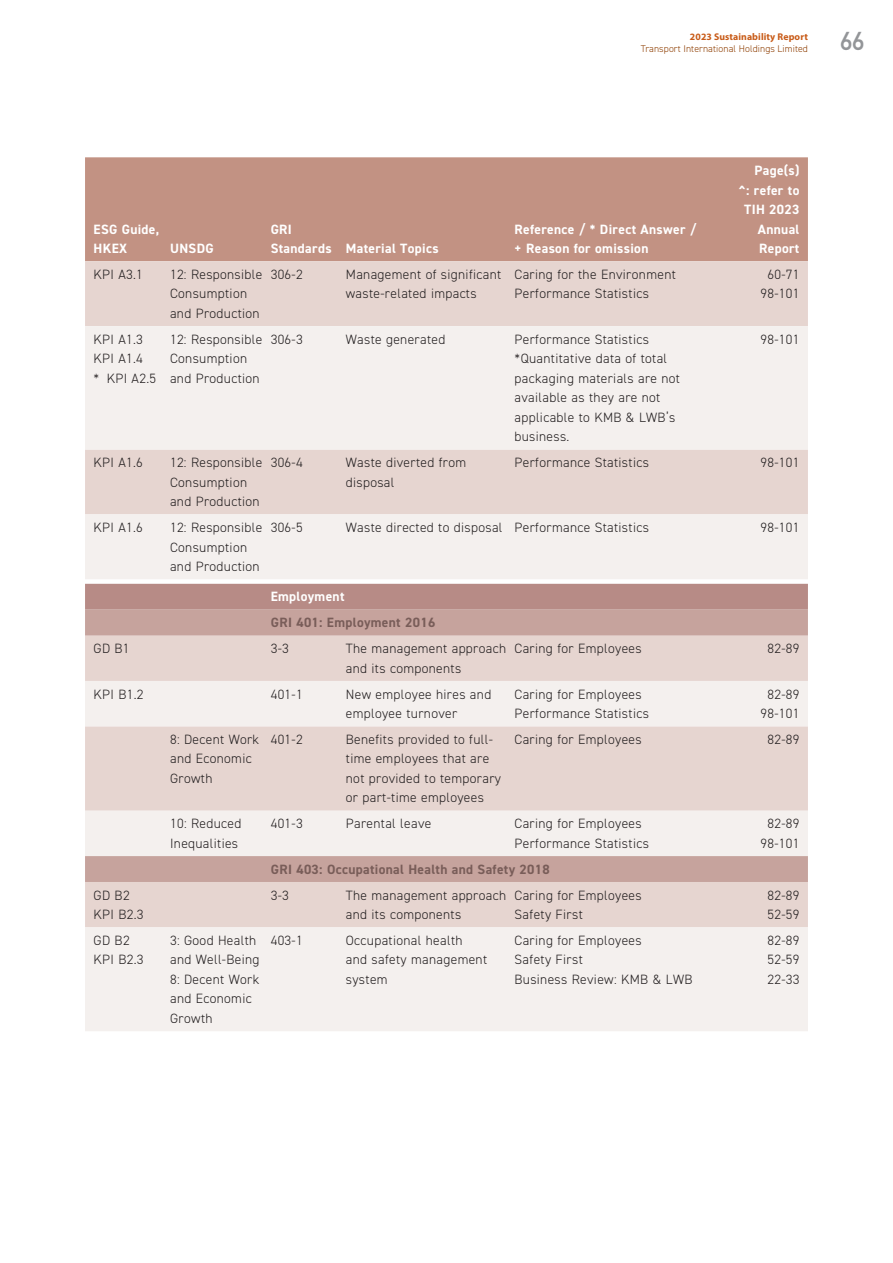
<style>
.page{position:relative;width:893px;height:1263px;background:#fff}
.page>*{position:absolute;margin:0;border:0;box-sizing:border-box;transform-origin:0 0}
.t1{font:25.5px "DIN Mittelschrift Std";color:#939598}
.t2{font:300 13.5px/19.5px "DIN2014";letter-spacing:.025em;color:#231f20}
.t3{font:700 13.5px/19.5px "DIN2014";letter-spacing:.025em;color:#fff}
.t4{font:700 13.5px "DIN2014";letter-spacing:.025em;color:#795d59}
.t5{font:300 9.75px "DIN2014";letter-spacing:.01em;color:#8d3d00}
.t6{font:700 9.75px "Myriad Pro";letter-spacing:.01em;color:#c85b18}
</style>
<div class="page">
<div style="left:85px;top:157px;width:723px;height:104px;background:#c29283"></div>
<div style="left:85px;top:261px;width:723px;height:65px;background:#e6d5d0"></div>
<svg style="left:85px;top:326px;width:723px;height:705px;background:#f0e8e6"></svg>
<div style="left:85px;top:584px;width:723px;height:26px;background:#b78b86"></div>
<svg style="left:85px;top:610px;width:723px;height:272px;background:#e4d4d0"></svg>
<p class="t6" style="left:690px;top:30px;width:119px">2023 Sustainability Report</p>
<p class="t5" style="left:641px;top:42px;width:169px">Transport International Holdings Limited</p>
<h1 class="t1" style="left:840px;top:26px;width:26px">66</h1>
<p class="t3" style="left:94px;top:219px;width:67px">ESG Guide,<br>HKEX</p>
<p class="t3" style="left:170px;top:239px;width:45px">UNSDG</p>
<p class="t3" style="left:271px;top:219px;width:169px">GRI<br>Standards Material Topics</p>
<p class="t3" style="left:514px;top:219px;width:183px">Reference / * Direct Answer / + Reason for omission</p>
<p class="t3" style="left:739px;top:161px;width:62px;text-align:right">Page(s)<br>^: refer to<br>TIH 2023<br>Annual<br>Report</p>
<p class="t2" style="left:94px;top:265px;width:51px">KPI A3.1</p>
<p class="t2" style="left:170px;top:265px;width:94px">12: Responsible<br>Consumption and Production</p>
<p class="t2" style="left:271px;top:265px;width:33px">306-2</p>
<p class="t2" style="left:346px;top:265px;width:157px">Management of significant waste-related impacts</p>
<p class="t2" style="left:514px;top:265px;width:163px">Caring for the Environment<br>Performance Statistics</p>
<p class="t2" style="left:760px;top:265px;width:40px;text-align:center">60-71<br>98-101</p>
<p class="t2" style="left:94px;top:329px;width:64px">KPI A1.3<br>KPI A1.4<br>* KPI A2.5</p>
<p class="t2" style="left:170px;top:329px;width:94px">12: Responsible<br>Consumption and Production</p>
<p class="t2" style="left:271px;top:329px;width:33px">306-3</p>
<p class="t2" style="left:346px;top:329px;width:101px">Waste generated</p>
<p class="t2" style="left:514px;top:329px;width:167px">Performance Statistics *Quantitative data of total packaging materials are not available as they are not applicable to KMB &amp; LWB’s business.</p>
<p class="t2" style="left:760px;top:329px;width:40px">98-101</p>
<p class="t2" style="left:94px;top:453px;width:51px">KPI A1.6</p>
<p class="t2" style="left:170px;top:453px;width:94px">12: Responsible<br>Consumption and Production</p>
<p class="t2" style="left:271px;top:453px;width:33px">306-4</p>
<p class="t2" style="left:346px;top:453px;width:122px">Waste diverted from disposal</p>
<p class="t2" style="left:514px;top:453px;width:136px">Performance Statistics</p>
<p class="t2" style="left:760px;top:453px;width:40px">98-101</p>
<p class="t2" style="left:94px;top:518px;width:51px">KPI A1.6</p>
<p class="t2" style="left:170px;top:518px;width:94px">12: Responsible<br>Consumption and Production</p>
<p class="t2" style="left:271px;top:518px;width:33px">306-5</p>
<p class="t2" style="left:346px;top:518px;width:305px">Waste directed to disposal Performance Statistics</p>
<p class="t2" style="left:760px;top:518px;width:40px">98-101</p>
<p class="t3" style="left:271px;top:587px;width:75px">Employment</p>
<p class="t4" style="left:271px;top:614px;width:166px">GRI 401: Employment 2016</p>
<p class="t2" style="left:94px;top:639px;width:38px">GD B1</p>
<p class="t2" style="left:271px;top:639px;width:20px">3-3</p>
<p class="t2" style="left:346px;top:639px;width:162px">The management approach and its components</p>
<p class="t2" style="left:515px;top:639px;width:129px">Caring for Employees</p>
<p class="t2" style="left:767px;top:639px;width:33px">82-89</p>
<p class="t2" style="left:94px;top:684px;width:51px">KPI B1.2</p>
<p class="t2" style="left:271px;top:684px;width:33px">401-1</p>
<p class="t2" style="left:346px;top:684px;width:147px">New employee hires and employee turnover</p>
<p class="t2" style="left:515px;top:684px;width:136px">Caring for Employees<br>Performance Statistics</p>
<p class="t2" style="left:760px;top:684px;width:40px;text-align:center">82-89<br>98-101</p>
<p class="t2" style="left:170px;top:730px;width:91px">8: Decent Work and Economic<br>Growth</p>
<p class="t2" style="left:271px;top:730px;width:33px">401-2</p>
<p class="t2" style="left:346px;top:730px;width:157px">Benefits provided to full&shy;time employees that are not provided to temporary or part-time employees</p>
<p class="t2" style="left:515px;top:730px;width:129px">Caring for Employees</p>
<p class="t2" style="left:767px;top:730px;width:33px">82-89</p>
<p class="t2" style="left:170px;top:814px;width:73px">10: Reduced<br>Inequalities</p>
<p class="t2" style="left:271px;top:814px;width:33px">401-3</p>
<p class="t2" style="left:346px;top:814px;width:87px">Parental leave</p>
<p class="t2" style="left:515px;top:814px;width:136px">Caring for Employees<br>Performance Statistics</p>
<p class="t2" style="left:760px;top:814px;width:40px;text-align:center">82-89<br>98-101</p>
<p class="t4" style="left:271px;top:860px;width:280px">GRI 403: Occupational Health and Safety 2018</p>
<p class="t2" style="left:94px;top:885px;width:51px">GD B2<br>KPI B2.3</p>
<p class="t2" style="left:271px;top:885px;width:20px">3-3</p>
<p class="t2" style="left:346px;top:885px;width:162px">The management approach and its components</p>
<p class="t2" style="left:515px;top:885px;width:129px">Caring for Employees<br>Safety First</p>
<p class="t2" style="left:767px;top:885px;width:33px">82-89<br>52-59</p>
<p class="t2" style="left:94px;top:931px;width:51px">GD B2<br>KPI B2.3</p>
<p class="t2" style="left:170px;top:931px;width:91px">3: Good Health and Well-Being<br>8: Decent Work and Economic<br>Growth</p>
<p class="t2" style="left:271px;top:930px;width:33px">403-1</p>
<p class="t2" style="left:346px;top:930px;width:143px">Occupational health and safety management system</p>
<p class="t2" style="left:515px;top:930px;width:179px">Caring for Employees<br>Safety First<br>Business Review: KMB &amp; LWB</p>
<p class="t2" style="left:767px;top:930px;width:33px;text-align:justify">82-89<br>52-59<br>22-33</p>
</div>
